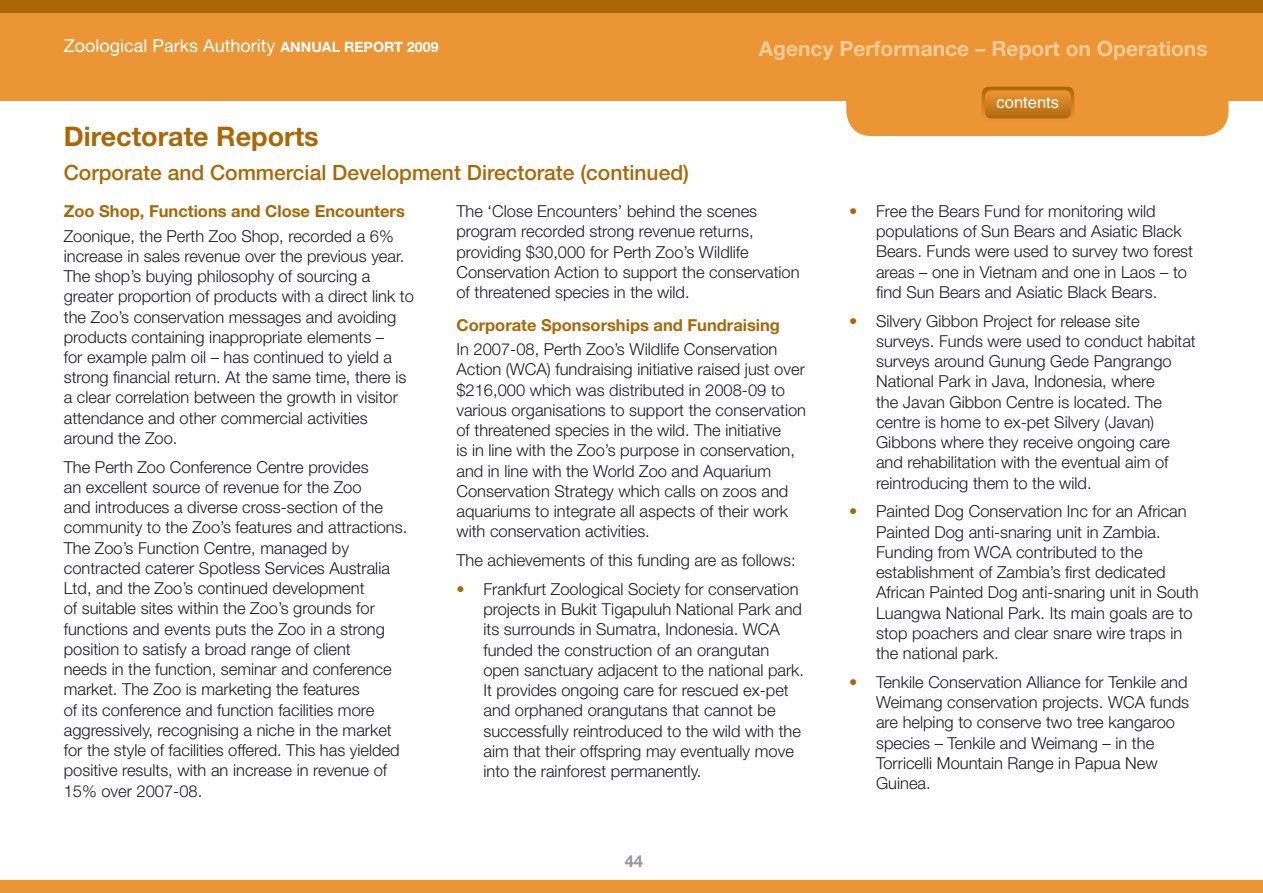
<style>
.page{position:relative;width:1263px;height:893px;background:#fff}
.page>*{position:absolute;margin:0;border:0;box-sizing:border-box;transform-origin:0 0}
.t1{font:700 27px "Helvetica Neue";color:#aa6705}
.t2{font:500 21px "Helvetica Neue";color:#aa6705}
.t3{font:700 21px "Helvetica Neue";color:#f6cb9a}
.t4{font:18px "Helvetica Neue";color:#fff}
.t5{font:300 16.5px/20.2px "Helvetica Neue";color:#1b1c20}
.t6{font:700 16.5px "Helvetica Neue";color:#aa6705}
.t7{font:16.5px "Helvetica";color:#fff}
.t8{font:700 16.5px "Helvetica Neue";color:#98989c}
.s1{font-weight:700;font-size:14.25px}
.s2{color:#aa6705}
</style>
<div class="page">
<div style="left:0;top:0;width:1263px;height:101px;background:#ec9535"></div>
<div style="left:846px;top:51px;width:382px;height:85px;background:#ec9535;border-radius:26px"></div>
<svg style="left:982px;top:87px;width:92px;height:32px"></svg>
<div style="left:0;top:0;width:1263px;height:13px;background:#aa6705"></div>
<div style="left:0;top:880px;width:1263px;height:13px;background:#ec9535"></div>
<p class="t4" style="left:64px;top:35px;width:376px">Zoological Parks Authority <span class="s1">ANNUAL REPORT 2009</span></p>
<p class="t3" style="left:759px;top:36px;width:450px">Agency Performance – Report on Operations</p>
<p class="t7" style="left:997px;top:93px;width:64px">contents</p>
<h1 class="t1" style="left:64px;top:120px;width:256px">Directorate Reports</h1>
<p class="t2" style="left:64px;top:160px;width:627px">Corporate and Commercial Development Directorate (continued)</p>
<p class="t6" style="left:64px;top:201px;width:343px">Zoo Shop, Functions and Close Encounters</p>
<p class="t5" style="left:64px;top:225px;width:352px">Zoonique, the Perth Zoo Shop, recorded a 6% increase in sales revenue over the previous year.<br>The shop’s buying philosophy of sourcing a greater proportion of products with a direct link to the Zoo’s conservation messages and avoiding products containing inappropriate elements –<br>for example palm oil – has continued to yield a strong financial return. At the same time, there is a clear correlation between the growth in visitor attendance and other commercial activities around the Zoo.</p>
<p class="t5" style="left:64px;top:456px;width:345px">The Perth Zoo Conference Centre provides<br>an excellent source of revenue for the Zoo<br>and introduces a diverse cross-section of the community to the Zoo’s features and attractions.<br>The Zoo’s Function Centre, managed by contracted caterer Spotless Services Australia Ltd, and the Zoo’s continued development<br>of suitable sites within the Zoo’s grounds for functions and events puts the Zoo in a strong position to satisfy a broad range of client<br>needs in the function, seminar and conference market. The Zoo is marketing the features<br>of its conference and function facilities more aggressively, recognising a niche in the market for the style of facilities offered. This has yielded positive results, with an increase in revenue of 15% over 2007-08.</p>
<p class="t5" style="left:456px;top:201px;width:345px">The ‘Close Encounters’ behind the scenes program recorded strong revenue returns, providing $30,000 for Perth Zoo’s Wildlife Conservation Action to support the conservation of threatened species in the wild.</p>
<p class="t6" style="left:456px;top:314px;width:325px">Corporate Sponsorships and Fundraising</p>
<p class="t5" style="left:456px;top:339px;width:351px">In 2007-08, Perth Zoo’s Wildlife Conservation Action (WCA) fundraising initiative raised just over $216,000 which was distributed in 2008-09 to various organisations to support the conservation of threatened species in the wild. The initiative<br>is in line with the Zoo’s purpose in conservation, and in line with the World Zoo and Aquarium Conservation Strategy which calls on zoos and aquariums to integrate all aspects of their work with conservation activities.</p>
<p class="t5" style="left:456px;top:550px;width:341px">The achievements of this funding are as follows:</p>
<p class="t5" style="left:483px;top:578px;width:322px;text-indent:-27px"><span class="s2">•</span> Frankfurt Zoological Society for conservation projects in Bukit Tigapuluh National Park and its surrounds in Sumatra, Indonesia. WCA funded the construction of an orangutan open sanctuary adjacent to the national park.<br>It provides ongoing care for rescued ex-pet and orphaned orangutans that cannot be successfully reintroduced to the wild with the aim that their offspring may eventually move into the rainforest permanently.</p>
<p class="t8" style="left:625px;top:851px;width:20px">44</p>
<p class="t5" style="left:876px;top:201px;width:318px;text-indent:-27px"><span class="s2">•</span> Free the Bears Fund for monitoring wild populations of Sun Bears and Asiatic Black Bears. Funds were used to survey two forest areas – one in Vietnam and one in Laos – to find Sun Bears and Asiatic Black Bears.</p>
<p class="t5" style="left:876px;top:310px;width:321px;text-indent:-27px"><span class="s2">•</span> Silvery Gibbon Project for release site surveys. Funds were used to conduct habitat surveys around Gunung Gede Pangrango National Park in Java, Indonesia, where<br>the Javan Gibbon Centre is located. The centre is home to ex-pet Silvery (Javan)<br>Gibbons where they receive ongoing care and rehabilitation with the eventual aim of reintroducing them to the wild.</p>
<p class="t5" style="left:876px;top:501px;width:324px;text-indent:-27px"><span class="s2">•</span> Painted Dog Conservation Inc for an African Painted Dog anti-snaring unit in Zambia.<br>Funding from WCA contributed to the establishment of Zambia’s first dedicated African Painted Dog anti-snaring unit in South Luangwa National Park. Its main goals are to stop poachers and clear snare wire traps in the national park.</p>
<p class="t5" style="left:876px;top:671px;width:314px;text-indent:-27px"><span class="s2">•</span> Tenkile Conservation Alliance for Tenkile and Weimang conservation projects. WCA funds are helping to conserve two tree kangaroo species – Tenkile and Weimang – in the Torricelli Mountain Range in Papua New Guinea.</p>
</div>
